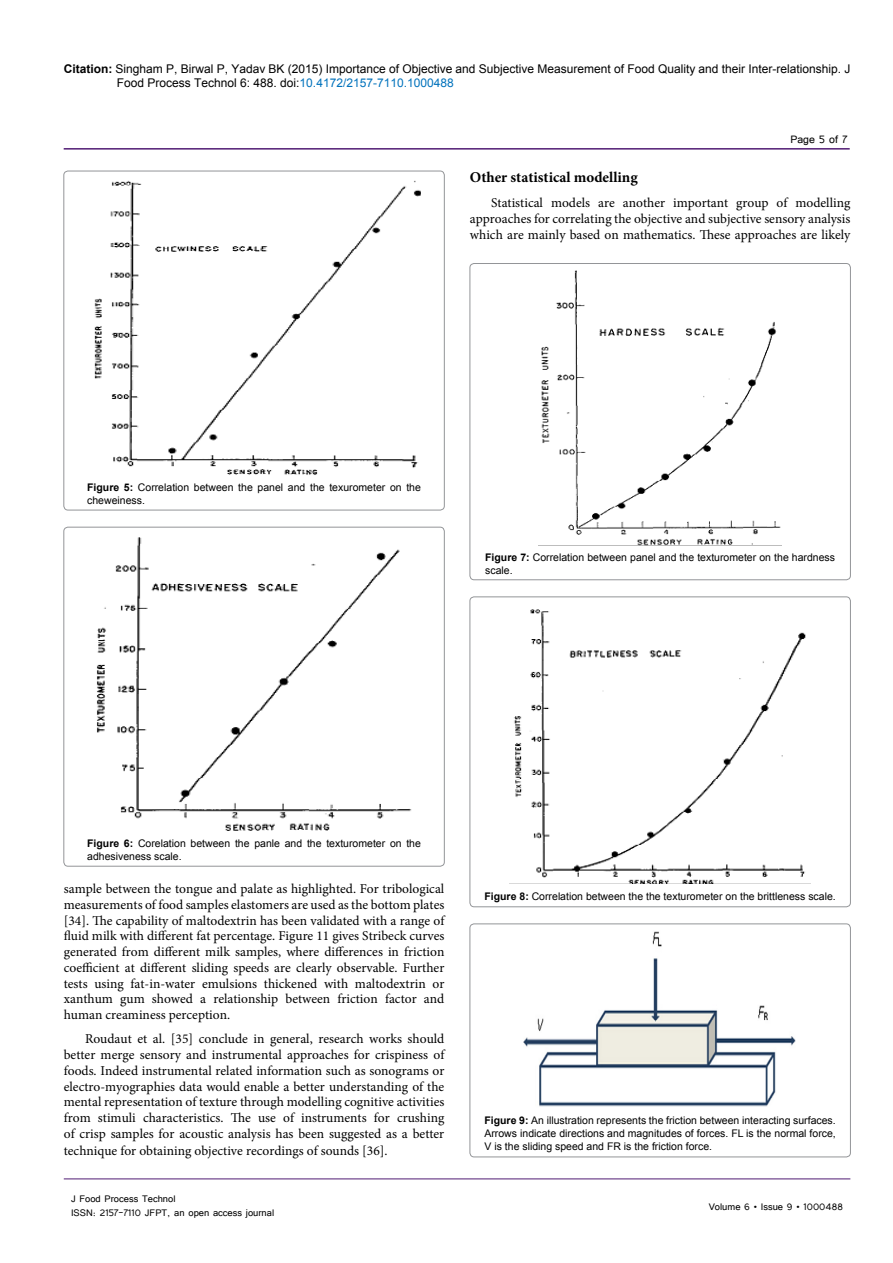
<style>
.page{position:relative;width:893px;height:1263px;background:#fff}
.page>*{position:absolute;margin:0;border:0;box-sizing:border-box;transform-origin:0 0}
.t1{font:700 15px "Minion Pro";color:#000}
.t2{font:13.5px/15.8px "Minion Pro";color:#000;text-align:justify}
.t3{font:13.5px "Tunga";color:#000}
.t4{font:12px/14.4px "Arial";color:#000}
.t5{font:12px/14.4px "Tunga";color:#000}
.t6{font:10.5px/12.6px "Arial";color:#000}
.s1{font-weight:700}
.s2{color:#0072bc}
</style>
<div class="page">
<hr style="left:64px;top:148px;width:786px;height:2px;background:#511c74">
<hr style="left:64px;top:1179px;width:786px;height:1px;background:#511c74">
<div style="left:64px;top:171px;width:380px;height:339px;border:1px solid #939598;border-radius:4px"></div>
<svg style="left:94px;top:180px;width:326px;height:295px"></svg>
<div style="left:64px;top:527px;width:380px;height:339px;border:1px solid #939598;border-radius:4px"></div>
<svg style="left:97px;top:537px;width:315px;height:294px"></svg>
<div style="left:470px;top:263px;width:380px;height:317px;border:1px solid #939598;border-radius:4px"></div>
<svg style="left:541px;top:270px;width:240px;height:275px"></svg>
<div style="left:470px;top:597px;width:380px;height:310px;border:1px solid #939598;border-radius:4px"></div>
<svg style="left:514px;top:609px;width:292px;height:274px"></svg>
<div style="left:470px;top:924px;width:380px;height:233px;border:1px solid #939598;border-radius:4px"></div>
<svg style="left:523px;top:931px;width:273px;height:176px"></svg>
<p class="t4" style="left:117px;top:61px;width:735px;text-indent:-53px"><span class="s1">Citation:</span> Singham P, Birwal P, Yadav BK (2015) Importance of Objective and Subjective Measurement of Food Quality and their Inter-relationship. J<br>Food Process Technol 6: 488. doi:<span class="s2">10.4172/2157-7110.1000488</span></p>
<p class="t3" style="left:790px;top:131px;width:59px">Page 5 of 7</p>
<p class="t1" style="left:470px;top:167px;width:169px">Other statistical modelling</p>
<p class="t2" style="left:470px;top:194px;width:382px;line-height:16.2px;text-indent:21px">Statistical models are another important group of modelling approaches for correlating the objective and subjective sensory analysis which are mainly based on mathematics. These approaches are likely</p>
<p class="t6" style="left:87px;top:481px;width:335px"><span class="s1">Figure 5:</span> Correlation between the panel and the texurometer on the cheweiness.</p>
<p class="t6" style="left:485px;top:551px;width:351px"><span class="s1">Figure 7:</span> Correlation between panel and the texturometer on the hardness scale.</p>
<p class="t6" style="left:87px;top:838px;width:335px"><span class="s1">Figure 6:</span> Corelation between the panle and the texturometer on the adhesiveness scale.</p>
<p class="t2" style="left:64px;top:881px;width:382px">sample between the tongue and palate as highlighted. For tribological measurements of food samples elastomers are used as the bottom plates [34]. The capability of maltodextrin has been validated with a range of fluid milk with different fat percentage. Figure 11 gives Stribeck curves generated from different milk samples, where differences in friction coefficient at different sliding speeds are clearly observable. Further tests using fat-in-water emulsions thickened with maltodextrin or xanthum gum showed a relationship between friction factor and human creaminess perception.</p>
<p class="t2" style="left:64px;top:1031px;width:382px;text-indent:21px">Roudaut et al. [35] conclude in general, research works should better merge sensory and instrumental approaches for crispiness of foods. Indeed instrumental related information such as sonograms or electro-myographies data would enable a better understanding of the mental representation of texture through modelling cognitive activities from stimuli characteristics. The use of instruments for crushing of crisp samples for acoustic analysis has been suggested as a better technique for obtaining objective recordings of sounds [36].</p>
<p class="t5" style="left:71px;top:1190px;width:205px">J Food Process Technol<br>ISSN: 2157-7110 JFPT, an open access journal</p>
<p class="t6" style="left:484px;top:890px;width:353px"><span class="s1">Figure 8:</span> Correlation between the the texturometer on the brittleness scale.</p>
<p class="t6" style="left:484px;top:1114px;width:353px;text-align:justify"><span class="s1">Figure 9:</span> An illustration represents the friction between interacting surfaces.<br>Arrows indicate directions and magnitudes of forces. FL is the normal force, V is the sliding speed and FR is the friction force.</p>
<p class="t5" style="left:709px;top:1199px;width:136px">Volume 6 • Issue 9 • 1000488</p>
</div>
